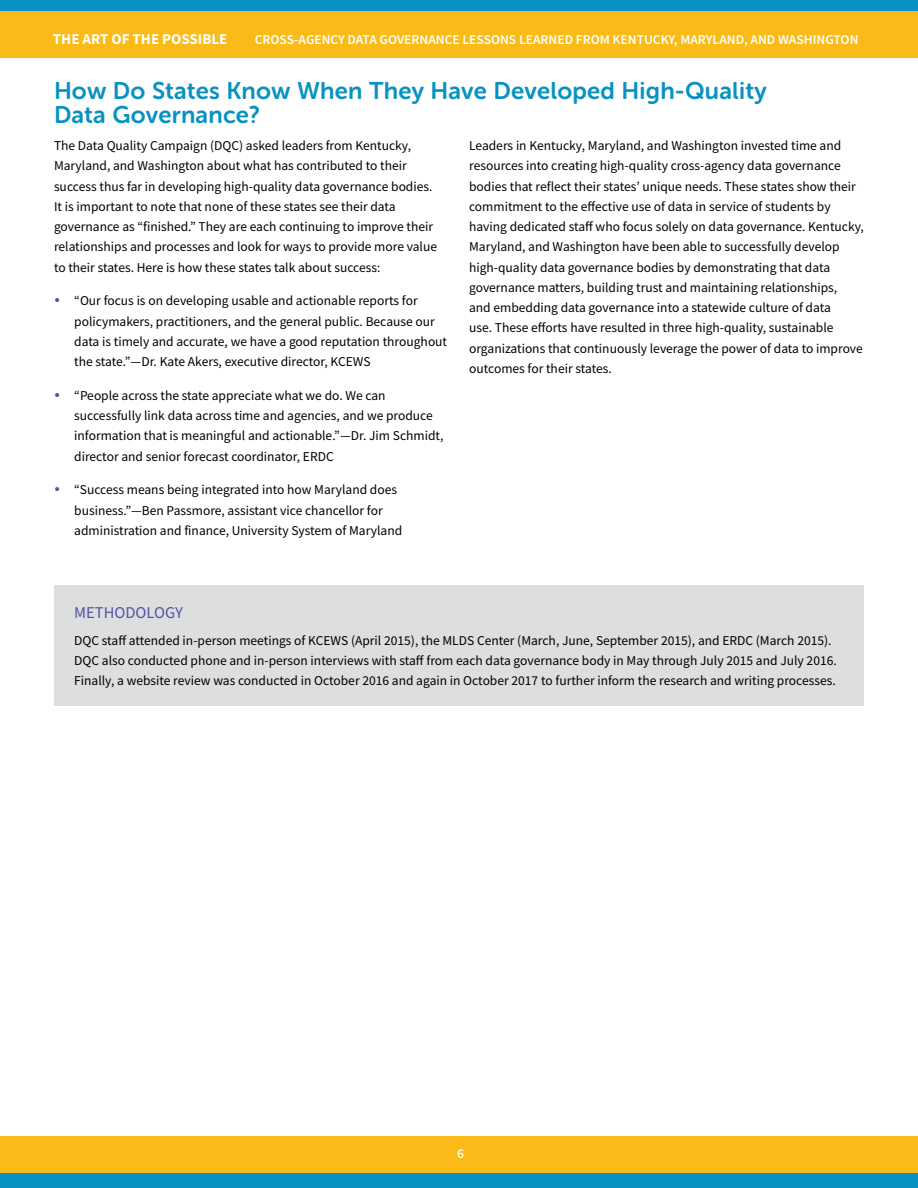
<style>
.page{position:relative;width:918px;height:1188px;background:#fff}
.page>*{position:absolute;margin:0;border:0;box-sizing:border-box;transform-origin:0 0}
.Subhead{font:24px/24px "Museo Sans Rounded 700";letter-spacing:.01em;color:#0892c2}
.sidebar{font:16.5px "Source Sans Pro";color:#5251a2}
.t1{font:700 15px "Source Sans Pro";color:#fff}
.body{font:13.5px/20.2px "Source Sans Pro";color:#000}
.t2{font:600 13.5px "Source Sans Pro";color:#fff}
</style>
<div class="page">
<div style="left:0;top:0;width:918px;height:58px;background:#fabb18"></div>
<div style="left:0;top:0;width:918px;height:11px;background:#0892c2"></div>
<div style="left:0;top:1137px;width:918px;height:47px;background:#fabb18"></div>
<div style="left:0;top:1174px;width:918px;height:14px;background:#0892c2"></div>
<div style="left:54px;top:585px;width:810px;height:121px;background:#dddee0"></div>
<p class="t1" style="left:53px;top:29px;width:176px">THE ART OF THE POSSIBLE</p>
<p class="t2" style="left:255px;top:31px;width:605px">CROSS-AGENCY DATA GOVERNANCE LESSONS LEARNED FROM KENTUCKY, MARYLAND, AND WASHINGTON</p>
<p class="Subhead" style="left:54px;top:79px;width:714px">How Do States Know When They Have Developed High-Quality<br>Data Governance?</p>
<p class="body" style="left:54px;top:135px;width:385px">The Data Quality Campaign (DQC) asked leaders from Kentucky, Maryland, and Washington about what has contributed to their success thus far in developing high-quality data governance bodies.<br>It is important to note that none of these states see their data governance as “finished.” They are each continuing to improve their relationships and processes and look for ways to provide more value to their states. Here is how these states talk about success:</p>
<p class="body" style="left:74px;top:291px;width:374px">“Our focus is on developing usable and actionable reports for policymakers, practitioners, and the general public. Because our data is timely and accurate, we have a good reputation throughout the state.”—Dr. Kate Akers, executive director, KCEWS</p>
<p class="body" style="left:74px;top:385px;width:371px">“People across the state appreciate what we do. We can successfully link data across time and agencies, and we produce information that is meaningful and actionable.”—Dr. Jim Schmidt, director and senior forecast coordinator, ERDC</p>
<p class="body" style="left:74px;top:480px;width:329px">“Success means being integrated into how Maryland does business.”—Ben Passmore, assistant vice chancellor for administration and finance, University System of Maryland</p>
<p class="body" style="left:469px;top:135px;width:396px">Leaders in Kentucky, Maryland, and Washington invested time and resources into creating high-quality cross-agency data governance bodies that reflect their states’ unique needs. These states show their commitment to the effective use of data in service of students by having dedicated staff who focus solely on data governance. Kentucky, Maryland, and Washington have been able to successfully develop high-quality data governance bodies by demonstrating that data governance matters, building trust and maintaining relationships,<br>and embedding data governance into a statewide culture of data<br>use. These efforts have resulted in three high-quality, sustainable organizations that continuously leverage the power of data to improve outcomes for their states.</p>
<p class="sidebar" style="left:74px;top:602px;width:110px">METHODOLOGY</p>
<p class="body" style="left:74px;top:630px;width:764px">DQC staff attended in-person meetings of KCEWS (April 2015), the MLDS Center (March, June, September 2015), and ERDC (March 2015).<br>DQC also conducted phone and in-person interviews with staff from each data governance body in May through July 2015 and July 2016.<br>Finally, a website review was conducted in October 2016 and again in October 2017 to further inform the research and writing processes.</p>
<p class="t2" style="left:457px;top:1145px;width:8px">6</p>
</div>
